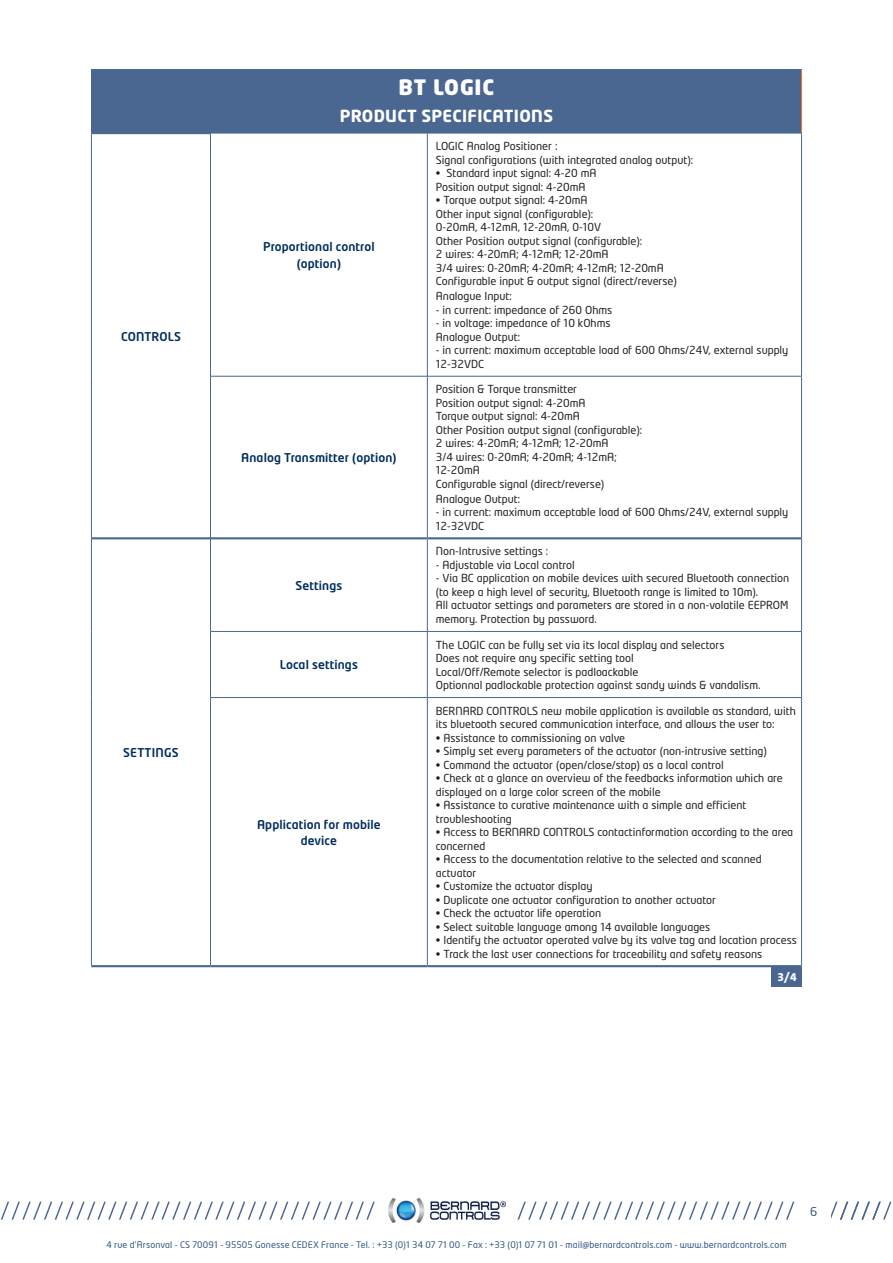
<style>
.page{position:relative;width:893px;height:1263px;background:#fff}
.page>*{position:absolute;margin:0;border:0;box-sizing:border-box;transform-origin:0 0}
.t1{font:900 21px "Neo Tech";letter-spacing:.04em;color:#fff}
.t2{font:700 16.5px "Neo Tech";letter-spacing:.02em;color:#fff}
.t3{font:500 12px/16.5px "Neo Tech";letter-spacing:.01em;color:#002d5e;text-align:center}
.t4{font:800 12px "The Mix B8";color:#fff}
.t5{font:12px "Neo Tech";color:#315783}
.t6{font:10.95px/13.5px "Neo Tech";color:#231f20}
.t7{font:9px "Neo Tech";letter-spacing:.015em;color:#315783}
</style>
<div class="page">
<svg style="left:1px;top:1202px;width:374px;height:17px"></svg>
<svg style="left:517px;top:1202px;width:374px;height:17px"></svg>
<div style="left:797px;top:1201px;width:33px;height:20px;background:#fff"></div>
<img style="left:389px;top:1198px;width:117px;height:24px">
<div style="left:91px;top:69px;width:710px;height:64px;background:#4a6791"></div>
<svg style="left:92px;top:134px;width:335px;height:831px"></svg>
<hr style="left:801px;top:69px;width:1px;height:64px;background:#f47921">
<hr style="left:91px;top:132px;width:119px;height:2px;background:#4a6791">
<hr style="left:91px;top:134px;width:1px;height:242px;background:#4a6791">
<hr style="left:91px;top:376px;width:1px;height:162px;background:#4a6791">
<hr style="left:210px;top:697px;width:217px;height:1px;background:#4a6791">
<hr style="left:210px;top:698px;width:1px;height:267px;background:#4a6791">
<hr style="left:427px;top:697px;width:375px;height:1px;background:#4a6791">
<hr style="left:427px;top:698px;width:1px;height:267px;background:#4a6791">
<hr style="left:801px;top:698px;width:1px;height:267px;background:#4a6791">
<hr style="left:91px;top:538px;width:1px;height:93px;background:#4a6791">
<hr style="left:91px;top:631px;width:1px;height:66px;background:#4a6791">
<hr style="left:91px;top:697px;width:1px;height:268px;background:#4a6791">
<hr style="left:91px;top:965px;width:119px;height:2px;background:#4a6791">
<hr style="left:210px;top:133px;width:217px;height:1px;background:#4a6791">
<hr style="left:210px;top:133px;width:1px;height:243px;background:#4a6791">
<hr style="left:427px;top:133px;width:375px;height:1px;background:#4a6791">
<hr style="left:427px;top:133px;width:1px;height:243px;background:#4a6791">
<hr style="left:801px;top:133px;width:1px;height:243px;background:#4a6791">
<hr style="left:210px;top:376px;width:217px;height:1px;background:#4a6791">
<hr style="left:210px;top:376px;width:1px;height:162px;background:#4a6791">
<hr style="left:427px;top:376px;width:375px;height:1px;background:#4a6791">
<hr style="left:427px;top:376px;width:1px;height:161px;background:#4a6791">
<hr style="left:801px;top:376px;width:1px;height:162px;background:#4a6791">
<hr style="left:210px;top:538px;width:1px;height:93px;background:#4a6791">
<hr style="left:427px;top:539px;width:1px;height:92px;background:#4a6791">
<hr style="left:801px;top:538px;width:1px;height:93px;background:#4a6791">
<hr style="left:210px;top:965px;width:217px;height:2px;background:#4a6791">
<hr style="left:427px;top:965px;width:375px;height:2px;background:#4a6791">
<hr style="left:210px;top:631px;width:217px;height:1px;background:#4a6791">
<hr style="left:210px;top:632px;width:1px;height:65px;background:#4a6791">
<hr style="left:427px;top:631px;width:375px;height:1px;background:#4a6791">
<hr style="left:427px;top:632px;width:1px;height:65px;background:#4a6791">
<hr style="left:801px;top:632px;width:1px;height:65px;background:#4a6791">
<hr style="left:92px;top:537px;width:118px;height:2px;background:#4a6791">
<hr style="left:211px;top:537px;width:216px;height:2px;background:#4a6791">
<hr style="left:427px;top:537px;width:374px;height:2px;background:#4a6791">
<div style="left:771px;top:967px;width:31px;height:19px;background:#4a6791"></div>
<p class="t3" style="left:121px;top:328px;width:61px">CONTROLS</p>
<p class="t3" style="left:123px;top:744px;width:57px">SETTINGS</p>
<h1 class="t1" style="left:399px;top:73px;width:97px">BT LOGIC</h1>
<h2 class="t2" style="left:340px;top:105px;width:215px">PRODUCT SPECIFICATIONS</h2>
<p class="t3" style="left:263px;top:238px;width:113px">Proportional control (option)</p>
<p class="t3" style="left:241px;top:449px;width:157px">Analog Transmitter (option)</p>
<p class="t3" style="left:296px;top:577px;width:48px">Settings</p>
<p class="t3" style="left:280px;top:656px;width:79px">Local settings</p>
<p class="t3" style="left:257px;top:815px;width:125px">Application for mobile device</p>
<p class="t6" style="left:436px;top:139px;width:259px">LOGIC Analog Positioner :<br>Signal configurations (with integrated analog output):</p>
<p class="t6" style="left:436px;top:166px;width:162px">• Standard input signal: 4-20 mA<br>Position output signal: 4-20mA</p>
<p class="t6" style="left:436px;top:193px;width:243px">• Torque output signal: 4-20mA<br>Other input signal (configurable):<br>0-20mA, 4-12mA, 12-20mA, 0-10V<br>Other Position output signal (configurable):<br>2 wires: 4-20mA; 4-12mA; 12-20mA<br>3/4 wires: 0-20mA; 4-20mA; 4-12mA; 12-20mA Configurable input &amp; output signal (direct/reverse)</p>
<p class="t6" style="left:436px;top:289px;width:78px">Analogue Input:</p>
<p class="t6" style="left:436px;top:303px;width:178px">- in current: impedance of 260 Ohms</p>
<p class="t6" style="left:436px;top:316px;width:176px">- in voltage: impedance of 10 kOhms<br>Analogue Output:</p>
<p class="t6" style="left:436px;top:343px;width:354px">- in current: maximum acceptable load of 600 Ohms/24V, external supply<br>12-32VDC</p>
<p class="t6" style="left:436px;top:382px;width:208px">Position &amp; Torque transmitter<br>Position output signal: 4-20mA<br>Torque output signal: 4-20mA<br>Other Position output signal (configurable):<br>2 wires: 4-20mA; 4-12mA; 12-20mA<br>3/4 wires: 0-20mA; 4-20mA; 4-12mA;<br>12-20mA<br>Configurable signal (direct/reverse)</p>
<p class="t6" style="left:436px;top:492px;width:86px">Analogue Output:</p>
<p class="t6" style="left:436px;top:505px;width:354px">- in current: maximum acceptable load of 600 Ohms/24V, external supply<br>12-32VDC</p>
<p class="t6" style="left:436px;top:544px;width:114px">Non-Intrusive settings :</p>
<p class="t6" style="left:436px;top:558px;width:141px">- Adjustable via Local control</p>
<p class="t6" style="left:436px;top:571px;width:355px">- Via BC application on mobile devices with secured Bluetooth connection (to keep a high level of security, Bluetooth range is limited to 10m).<br>All actuator settings and parameters are stored in a non-volatile EEPROM memory. Protection by password.</p>
<p class="t6" style="left:436px;top:638px;width:326px">The LOGIC can be fully set via its local display and selectors<br>Does not require any specific setting tool<br>Local/Off/Remote selector is padloackable<br>Optionnal padlockable protection against sandy winds &amp; vandalism.</p>
<p class="t6" style="left:436px;top:704px;width:361px">BERNARD CONTROLS new mobile application is available as standard, with its bluetooth secured communication interface, and allows the user to:</p>
<p class="t6" style="left:436px;top:731px;width:191px">• Assistance to commissioning on valve</p>
<p class="t6" style="left:436px;top:744px;width:332px">• Simply set every parameters of the actuator (non-intrusive setting)</p>
<p class="t6" style="left:436px;top:758px;width:290px">• Command the actuator (open/close/stop) as a local control</p>
<p class="t6" style="left:436px;top:771px;width:348px">• Check at a glance an overview of the feedbacks information which are displayed on a large color screen of the mobile</p>
<p class="t6" style="left:436px;top:798px;width:312px">• Assistance to curative maintenance with a simple and efficient troubleshooting</p>
<p class="t6" style="left:436px;top:825px;width:359px">• Access to BERNARD CONTROLS contactinformation according to the area concerned</p>
<p class="t6" style="left:436px;top:852px;width:327px">• Access to the documentation relative to the selected and scanned actuator</p>
<p class="t6" style="left:436px;top:879px;width:158px">• Customize the actuator display</p>
<p class="t6" style="left:436px;top:893px;width:282px">• Duplicate one actuator configuration to another actuator</p>
<p class="t6" style="left:436px;top:906px;width:167px">• Check the actuator life operation</p>
<p class="t6" style="left:436px;top:920px;width:276px">• Select suitable language among 14 available languages</p>
<p class="t6" style="left:436px;top:933px;width:363px">• Identify the actuator operated valve by its valve tag and location process</p>
<p class="t6" style="left:436px;top:947px;width:328px">• Track the last user connections for traceability and safety reasons</p>
<p class="t4" style="left:777px;top:970px;width:21px">3/4</p>
<p class="t7" style="left:106px;top:1239px;width:682px">4 rue d’Arsonval - CS 70091 - 95505 Gonesse CEDEX France - Tel. : +33 (0)1 34 07 71 00 - Fax : +33 (0)1 07 71 01 - mail@bernardcontrols.com - www.bernardcontrols.com</p>
<p class="t5" style="left:810px;top:1204px;width:9px">6</p>
</div>
